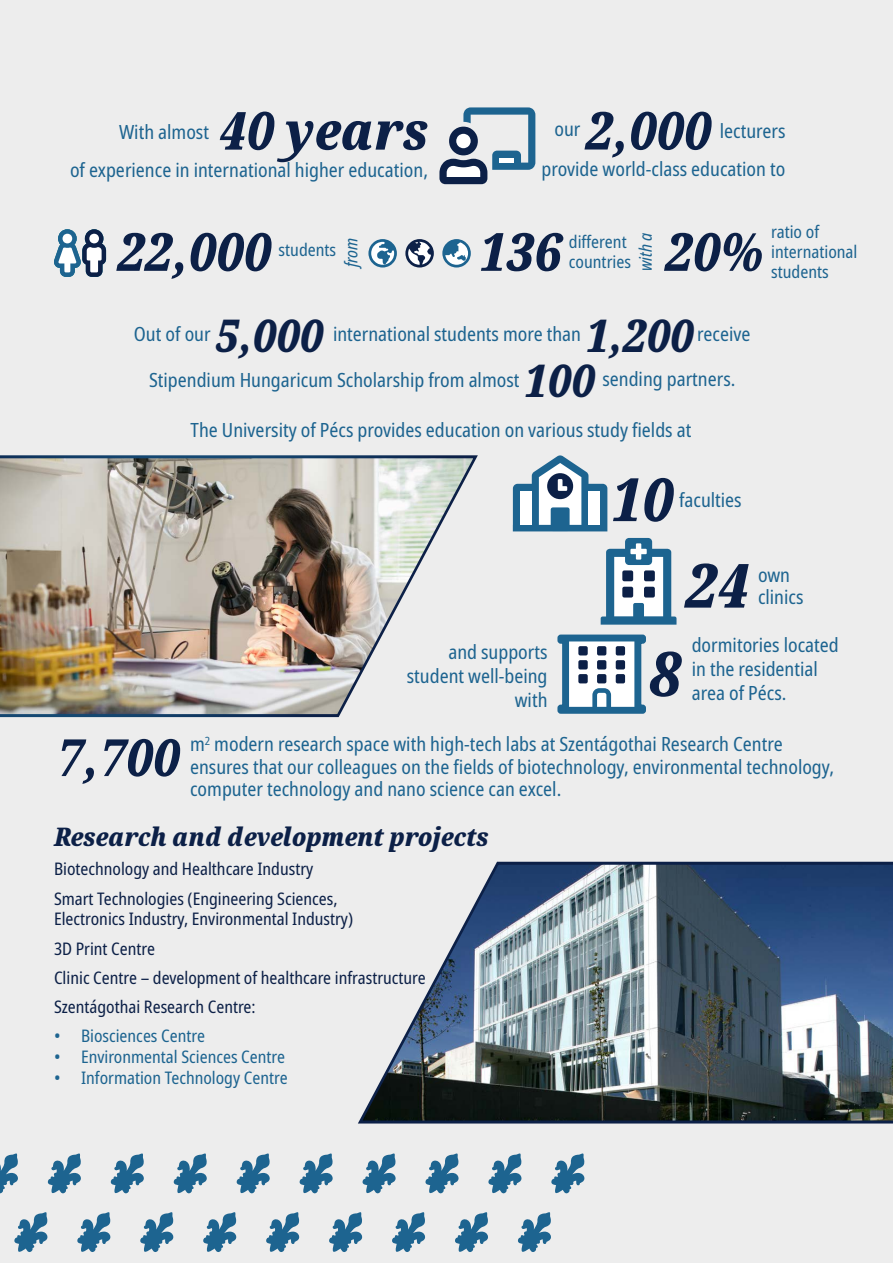
<style>
.page{position:relative;width:893px;height:1263px;background:#ededed}
.page>*{position:absolute;margin:0;border:0;box-sizing:border-box;transform-origin:0 0}
.t1{font:italic 900 condensed 52.5px "Noto Serif";color:#0c2047}
.t2{font:italic 900 condensed 45px "Noto Serif";color:#0c2047}
.t3{font:italic 900 condensed 25.5px "Noto Serif";color:#0c2047}
.t4{font:condensed 19.5px/24px "Noto Sans";color:#1d6490}
.t5{font:condensed 17.4px/20px "Noto Sans";color:#1d6490}
.t6{font:italic condensed 17.4px "Noto Sans";color:#1d6490}
.t7{font:condensed 17.25px/29.2px "Noto Sans";color:#0c2047}
.t8{font:condensed 17.25px "Noto Sans";color:#1d6490}
</style>
<div class="page">
<svg style="left:0;top:1153px;width:18px;height:41px"></svg>
<svg style="left:48px;top:1153px;width:33px;height:41px"></svg>
<svg style="left:111px;top:1153px;width:33px;height:41px"></svg>
<svg style="left:174px;top:1153px;width:33px;height:41px"></svg>
<svg style="left:236px;top:1153px;width:34px;height:41px"></svg>
<svg style="left:299px;top:1153px;width:34px;height:41px"></svg>
<svg style="left:362px;top:1153px;width:34px;height:41px"></svg>
<svg style="left:425px;top:1153px;width:34px;height:41px"></svg>
<svg style="left:488px;top:1153px;width:34px;height:41px"></svg>
<svg style="left:551px;top:1153px;width:34px;height:41px"></svg>
<svg style="left:14px;top:1212px;width:34px;height:40px"></svg>
<svg style="left:77px;top:1212px;width:34px;height:40px"></svg>
<svg style="left:140px;top:1212px;width:34px;height:40px"></svg>
<svg style="left:203px;top:1212px;width:34px;height:40px"></svg>
<svg style="left:266px;top:1212px;width:33px;height:40px"></svg>
<svg style="left:329px;top:1212px;width:33px;height:40px"></svg>
<svg style="left:392px;top:1212px;width:33px;height:40px"></svg>
<svg style="left:455px;top:1212px;width:33px;height:40px"></svg>
<svg style="left:518px;top:1212px;width:33px;height:40px"></svg>
<svg style="left:557px;top:538px;width:192px;height:176px"></svg>
<svg style="left:613px;top:478px;width:61px;height:44px"></svg>
<svg style="left:513px;top:455px;width:94px;height:76px"></svg>
<svg style="left:54px;top:229px;width:52px;height:48px"></svg>
<svg style="left:405px;top:239px;width:29px;height:28px"></svg>
<svg style="left:368px;top:239px;width:29px;height:28px"></svg>
<svg style="left:442px;top:239px;width:29px;height:28px"></svg>
<svg style="left:584px;top:112px;width:128px;height:46px"></svg>
<svg style="left:439px;top:107px;width:96px;height:77px"></svg>
<div style="left:499px;top:158px;width:15px;height:5px;background:#fff"></div>
<img style="left:358px;top:861px;width:535px;height:263px">
<img style="left:0;top:455px;width:478px;height:263px">
<svg style="left:61px;top:739px;width:119px;height:45px"></svg>
<h1 class="t1" style="left:218px;top:94px;width:211px">40 years</h1>
<p class="t4" style="left:70px;top:159px;width:359px">of experience in international higher education,</p>
<p class="t4" style="left:542px;top:112px;width:245px;line-height:38.7px;text-align:right">lecturers<br>provide world-class education to</p>
<p class="t4" style="left:119px;top:121px;width:92px">With almost</p>
<p class="t4" style="left:554px;top:118px;width:28px">our</p>
<p class="t5" style="left:279px;top:240px;width:59px">students</p>
<p class="t5" style="left:569px;top:232px;width:64px">different countries</p>
<p class="t5" style="left:771px;top:222px;width:88px">ratio of international students</p>
<h1 class="t1" style="left:117px;top:215px;width:155px">22,000</h1>
<h1 class="t1" style="left:478px;top:215px;width:84px">136</h1>
<h1 class="t1" style="left:664px;top:215px;width:99px">20%</h1>
<p class="t6" style="left:339px;top:267px;width:31px;rotate:-90deg">from</p>
<p class="t6" style="left:633px;top:271px;width:40px;rotate:-90deg">with a</p>
<p class="t4" style="left:134px;top:323px;width:78px">Out of our</p>
<h2 class="t2" style="left:215px;top:304px;width:110px">5,000</h2>
<p class="t4" style="left:333px;top:323px;width:250px">international students more than</p>
<h2 class="t2" style="left:585px;top:304px;width:110px">1,200</h2>
<p class="t4" style="left:697px;top:323px;width:55px">receive</p>
<p class="t4" style="left:149px;top:368px;width:372px">Stipendium Hungaricum Scholarship from almost</p>
<h2 class="t2" style="left:524px;top:349px;width:72px">100</h2>
<p class="t4" style="left:602px;top:368px;width:135px">sending partners.</p>
<p class="t4" style="left:191px;top:419px;width:502px">The University of Pécs provides education on various study fields at</p>
<p class="t4" style="left:679px;top:488px;width:64px">faculties</p>
<p class="t4" style="left:758px;top:564px;width:47px;line-height:22.5px">own clinics</p>
<p class="t4" style="left:407px;top:640px;width:142px;text-align:right">and supports student well-being with</p>
<p class="t4" style="left:692px;top:633px;width:149px">dormitories located in the residential area of Pécs.</p>
<p class="t4" style="left:190px;top:733px;width:645px;line-height:22.5px">m<sup>2</sup> modern research space with high-tech labs at Szentágothai Research Centre ensures that our colleagues on the fields of biotechnology, environmental technology, computer technology and nano science can excel.</p>
<h3 class="t3" style="left:54px;top:819px;width:436px">Research and development projects</h3>
<p class="t7" style="left:54px;top:855px;width:285px">Biotechnology and Healthcare Industry<br>Smart Technologies (Engineering Sciences,</p>
<p class="t7" style="left:54px;top:905px;width:373px">Electronics Industry, Environmental Industry)<br>3D Print Centre<br>Clinic Centre – development of healthcare infrastructure Szentágothai Research Centre:</p>
<p class="t8" style="left:54px;top:1024px;width:153px">• Biosciences Centre</p>
<p class="t8" style="left:54px;top:1044px;width:233px">• Environmental Sciences Centre</p>
<p class="t8" style="left:54px;top:1065px;width:235px">• Information Technology Centre</p>
</div>
